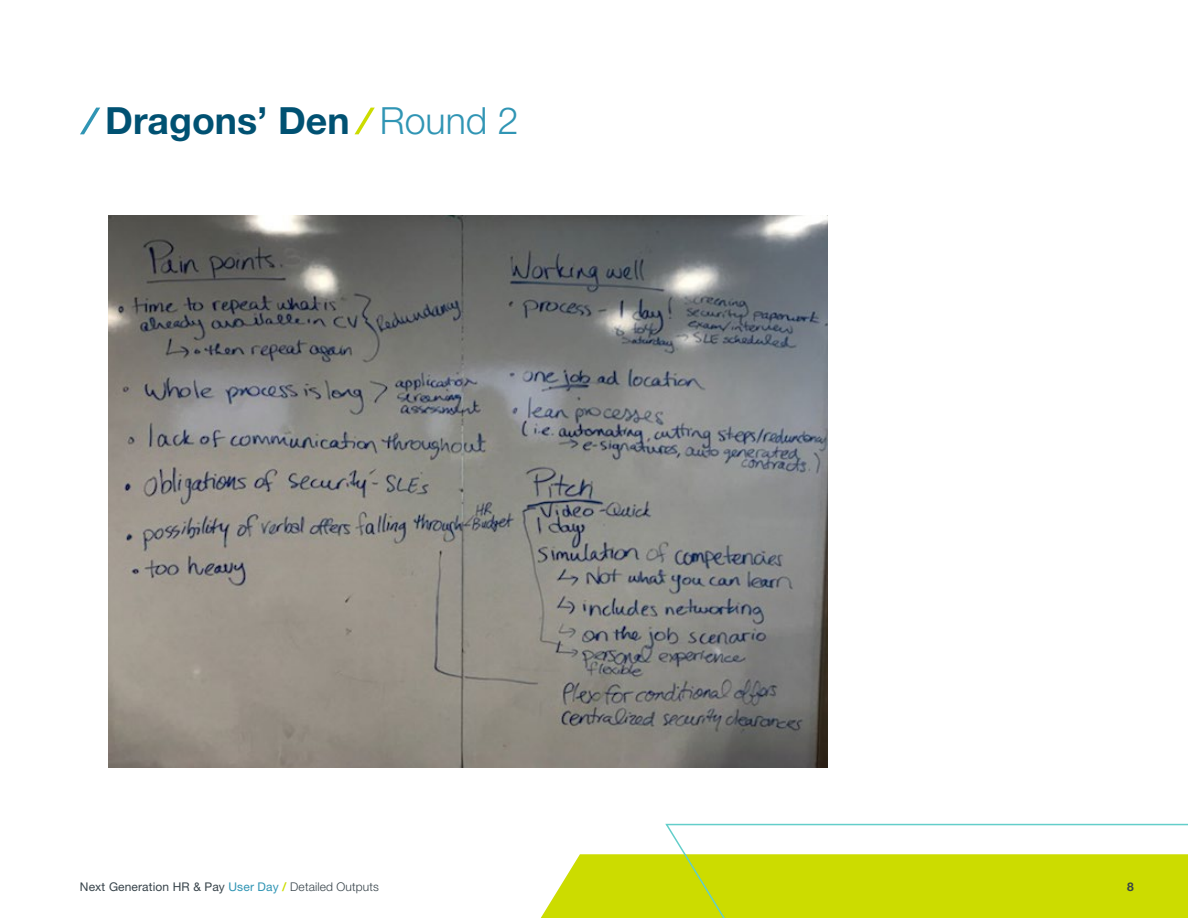
<style>
.page{position:relative;width:1188px;height:918px;background:#fff}
.page>*{position:absolute;margin:0;border:0;box-sizing:border-box;transform-origin:0 0}
.t1{font:700 37.5px "Helvetica Neue LT Std";color:#005172}
.t2{font:12px "Helvetica Neue LT Std";letter-spacing:.01em;color:#37434a}
.t3{font:700 12px "Helvetica Neue LT Std";color:#37434a}
.s1{font-weight:300;color:#3095b4}
.s2{color:#3095b4}
.s3{font-weight:700;color:#ccdc00}
.s4{font-weight:300}
</style>
<div class="page">
<svg style="left:540px;top:854px;width:124px;height:64px"></svg>
<svg style="left:664px;top:823px;width:524px;height:95px"></svg>
<img style="left:108px;top:216px;width:720px;height:552px">
<svg style="left:80px;top:108px;width:20px;height:26px"></svg>
<svg style="left:355px;top:108px;width:20px;height:26px"></svg>
<h1 class="t1" style="left:105px;top:98px;width:415px">Dragons’ Den <span class="s1">Round 2</span></h1>
<p class="t2" style="left:80px;top:880px;width:300px">Next Generation HR &amp; Pay <span class="s2">User Day</span> <span class="s3">/</span> <span class="s4">Detailed Outputs</span></p>
<p class="t3" style="left:1127px;top:879px;width:8px">8</p>
</div>
